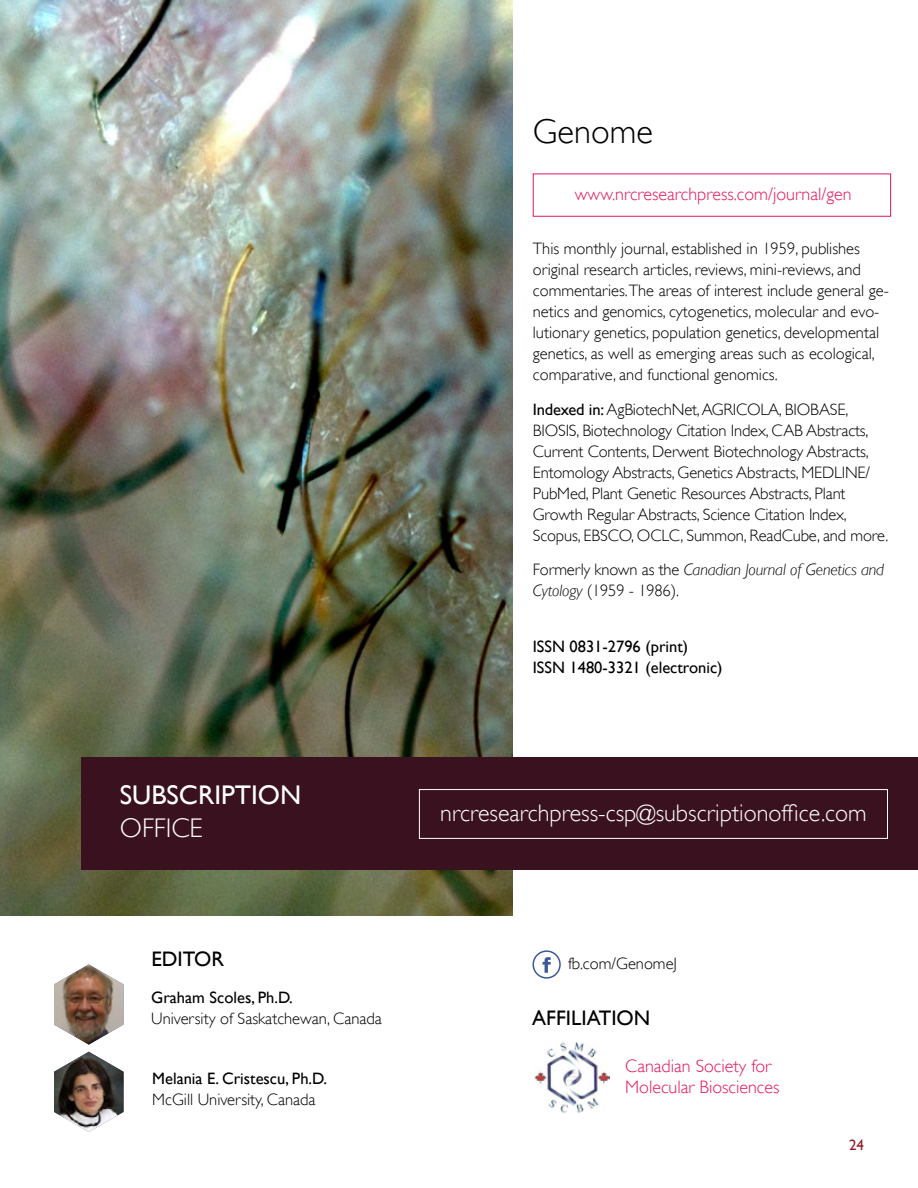
<style>
.page{position:relative;width:918px;height:1188px;background:#fff}
.page>*{position:absolute;margin:0;border:0;box-sizing:border-box;transform-origin:0 0}
.t1{font:300 34.5px "Gill Sans";color:#000}
.t2{font:27px "Gill Sans";color:#fff}
.t3{font:300 27px "Gill Sans";color:#fff}
.t4{font:300 24px "Gill Sans";color:#fff}
.t5{font:21px "Gill Sans";color:#000}
.t6{font:300 18px/21.6px "Gill Sans";color:#e4185c}
.t7{font:300 16.5px/21px "Gill Sans";color:#000}
.t8{font:16.5px/21px "Gill Sans";color:#000}
.t9{font:italic 300 16.5px/21px "Gill Sans";letter-spacing:-.01em;color:#000}
.t10{font:15px "Gill Sans";color:#921a29}
.s1{font-weight:400}
.s2{font-style:normal}
</style>
<div class="page">
<img style="left:534px;top:1042px;width:76px;height:71px">
<img style="left:0;top:0;width:513px;height:916px">
<div style="left:81px;top:758px;width:837px;height:112px;background:#3a111e"></div>
<div style="left:533px;top:174px;width:358px;height:43px;border:1px solid #e4185c"></div>
<div style="left:419px;top:789px;width:469px;height:50px;border:1px solid #fff"></div>
<img style="left:54px;top:964px;width:70px;height:81px">
<div style="left:533px;top:950px;width:28px;height:29px;border:2px solid #3b5998;border-radius:50%"></div>
<svg style="left:543px;top:957px;width:8px;height:16px"></svg>
<img style="left:54px;top:1052px;width:70px;height:80px">
<h2 class="t2" style="left:120px;top:779px;width:183px">SUBSCRIPTION</h2>
<h2 class="t3" style="left:120px;top:812px;width:84px">OFFICE</h2>
<p class="t5" style="left:151px;top:946px;width:74px">EDITOR</p>
<p class="t8" style="left:151px;top:986px;width:143px">Graham Scoles, Ph.D.</p>
<p class="t7" style="left:151px;top:1008px;width:232px">University of Saskatchewan, Canada</p>
<p class="t8" style="left:152px;top:1067px;width:176px">Melania E. Cristescu, Ph.D.</p>
<p class="t7" style="left:152px;top:1089px;width:165px">McGill University, Canada</p>
<h1 class="t1" style="left:533px;top:112px;width:122px">Genome</h1>
<p class="t6" style="left:575px;top:183px;width:278px">www.nrcresearchpress.com/journal/gen</p>
<p class="t7" style="left:533px;top:238px;width:358px">This monthly journal, established in 1959, publishes original research articles, reviews, mini-reviews, and commentaries.The areas of interest include general ge&shy;netics and genomics, cytogenetics, molecular and evo&shy;lutionary genetics, population genetics, developmental genetics, as well as emerging areas such as ecological, comparative, and functional genomics.</p>
<p class="t7" style="left:533px;top:399px;width:357px"><span class="s1">Indexed in:</span> AgBiotechNet, AGRICOLA, BIOBASE, BIOSIS, Biotechnology Citation Index, CAB Abstracts, Current Contents, Derwent Biotechnology Abstracts, Entomology Abstracts, Genetics Abstracts, MEDLINE/ PubMed, Plant Genetic Resources Abstracts, Plant Growth Regular Abstracts, Science Citation Index, Scopus, EBSCO, OCLC, Summon, ReadCube, and more.</p>
<p class="t9" style="left:533px;top:559px;width:353px"><span class="s2">Formerly known as the</span> Canadian Journal of Genetics and<br>Cytology <span class="s2">(1959 - 1986).</span></p>
<p class="t8" style="left:533px;top:636px;width:191px">ISSN 0831-2796 (print)<br>ISSN 1480-3321 (electronic)</p>
<h3 class="t4" style="left:440px;top:799px;width:428px">nrcresearchpress-csp@subscriptionoffice.com</h3>
<p class="t7" style="left:568px;top:953px;width:110px">fb.com/GenomeJ</p>
<p class="t5" style="left:532px;top:1006px;width:120px">AFFILIATION</p>
<p class="t6" style="left:625px;top:1055px;width:156px">Canadian Society for<br>Molecular Biosciences</p>
<p class="t10" style="left:849px;top:1136px;width:16px">24</p>
</div>
